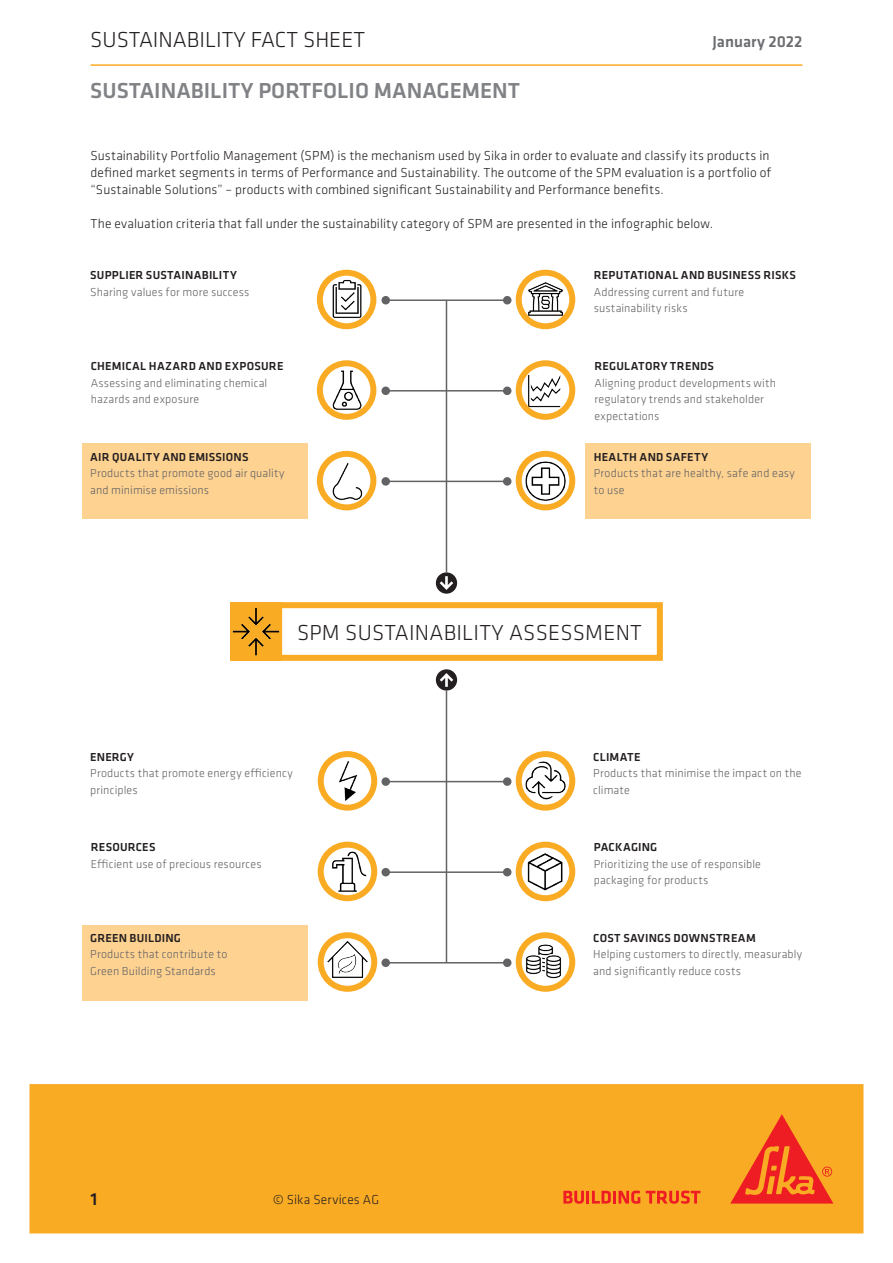
<style>
.page{position:relative;width:893px;height:1263px;background:#fff}
.page>*{position:absolute;margin:0;border:0;box-sizing:border-box;transform-origin:0 0}
.t1{font:300 22.5px "Klavika";letter-spacing:.005em;color:#231f20}
.t2{font:500 22.5px "Klavika";color:#808285}
.t3{font:500 18px "Klavika";color:#231f20}
.t4{font:500 16.5px "Klavika";color:#6c6d70}
.t5{font:300 13.5px/17px "Klavika";letter-spacing:.01em;color:#231f20}
.t6{font:300 12px/16.5px "Klavika";letter-spacing:.01em;color:#636366}
.t7{font:500 12px "Klavika";letter-spacing:.02em;color:#231f20}
</style>
<div class="page">
<div style="left:585px;top:443px;width:226px;height:76px;background:#fed291"></div>
<div style="left:82px;top:925px;width:226px;height:75px;background:#fed291"></div>
<div style="left:82px;top:443px;width:226px;height:76px;background:#fed291"></div>
<div style="left:30px;top:1084px;width:833px;height:149px;background:#faab24;border:1px solid #faab24"></div>
<svg style="left:563px;top:1190px;width:77px;height:14px"></svg>
<svg style="left:646px;top:1190px;width:54px;height:14px"></svg>
<svg style="left:730px;top:1114px;width:103px;height:89px"></svg>
<hr style="left:91px;top:64px;width:711px;height:2px;background:#faab24">
<div style="left:381px;top:477px;width:9px;height:9px;background:#636366;border-radius:50%"></div>
<div style="left:503px;top:477px;width:8px;height:9px;background:#636366;border-radius:50%"></div>
<div style="left:381px;top:296px;width:9px;height:8px;background:#636366;border-radius:50%"></div>
<img style="left:524px;top:759px;width:43px;height:43px">
<div style="left:516px;top:751px;width:59px;height:60px;border:6px solid #faab24;border-radius:50%"></div>
<img style="left:524px;top:941px;width:39px;height:39px">
<div style="left:516px;top:932px;width:59px;height:60px;border:6px solid #faab24;border-radius:50%"></div>
<img style="left:325px;top:368px;width:43px;height:44px">
<div style="left:317px;top:360px;width:59px;height:60px;border:6px solid #faab24;border-radius:50%"></div>
<img style="left:326px;top:460px;width:41px;height:41px">
<div style="left:317px;top:451px;width:59px;height:59px;border:6px solid #faab24;border-radius:50%"></div>
<img style="left:526px;top:280px;width:39px;height:39px">
<div style="left:516px;top:270px;width:59px;height:59px;border:6px solid #faab24;border-radius:50%"></div>
<img style="left:326px;top:279px;width:41px;height:41px">
<div style="left:317px;top:270px;width:59px;height:59px;border:6px solid #faab24;border-radius:50%"></div>
<img style="left:524px;top:459px;width:43px;height:43px">
<div style="left:516px;top:451px;width:59px;height:59px;border:6px solid #faab24;border-radius:50%"></div>
<img style="left:326px;top:759px;width:43px;height:43px">
<div style="left:318px;top:751px;width:59px;height:60px;border:6px solid #faab24;border-radius:50%"></div>
<img style="left:526px;top:370px;width:39px;height:39px">
<div style="left:516px;top:360px;width:59px;height:60px;border:6px solid #faab24;border-radius:50%"></div>
<svg style="left:282px;top:602px;width:381px;height:59px"></svg>
<div style="left:231px;top:602px;width:51px;height:59px;background:#faab24"></div>
<img style="left:232px;top:607px;width:48px;height:49px">
<svg style="left:436px;top:669px;width:21px;height:22px"></svg>
<svg style="left:440px;top:673px;width:13px;height:14px"></svg>
<img style="left:326px;top:850px;width:43px;height:43px">
<div style="left:318px;top:842px;width:59px;height:59px;border:6px solid #faab24;border-radius:50%"></div>
<img style="left:327px;top:938px;width:41px;height:41px">
<div style="left:318px;top:932px;width:59px;height:60px;border:6px solid #faab24;border-radius:50%"></div>
<svg style="left:333px;top:942px;width:29px;height:34px"></svg>
<img style="left:336px;top:953px;width:22px;height:21px">
<img style="left:522px;top:845px;width:48px;height:46px">
<div style="left:516px;top:842px;width:59px;height:59px;border:6px solid #faab24;border-radius:50%"></div>
<svg style="left:436px;top:572px;width:21px;height:22px"></svg>
<svg style="left:440px;top:576px;width:13px;height:14px"></svg>
<div style="left:503px;top:296px;width:8px;height:8px;background:#636366;border-radius:50%"></div>
<div style="left:503px;top:387px;width:8px;height:8px;background:#636366;border-radius:50%"></div>
<div style="left:381px;top:387px;width:9px;height:8px;background:#636366;border-radius:50%"></div>
<hr style="left:386px;top:299px;width:121px;height:2px;background:#636366">
<hr style="left:446px;top:300px;width:1px;height:272px;background:#636366">
<hr style="left:386px;top:390px;width:121px;height:2px;background:#636366">
<hr style="left:386px;top:481px;width:121px;height:1px;background:#636366">
<div style="left:503px;top:777px;width:8px;height:9px;background:#636366;border-radius:50%"></div>
<div style="left:381px;top:777px;width:9px;height:9px;background:#636366;border-radius:50%"></div>
<div style="left:503px;top:958px;width:8px;height:9px;background:#636366;border-radius:50%"></div>
<div style="left:381px;top:958px;width:9px;height:9px;background:#636366;border-radius:50%"></div>
<div style="left:381px;top:868px;width:9px;height:8px;background:#636366;border-radius:50%"></div>
<div style="left:503px;top:868px;width:8px;height:8px;background:#636366;border-radius:50%"></div>
<hr style="left:386px;top:962px;width:121px;height:1px;background:#636366">
<hr style="left:446px;top:691px;width:1px;height:272px;background:#636366">
<hr style="left:386px;top:871px;width:121px;height:2px;background:#636366">
<hr style="left:386px;top:781px;width:121px;height:1px;background:#636366">
<h1 class="t1" style="left:90px;top:26px;width:276px">SUSTAINABILITY FACT SHEET</h1>
<h3 class="t4" style="left:712px;top:30px;width:91px">January 2022</h3>
<h1 class="t2" style="left:90px;top:76px;width:431px">SUSTAINABILITY PORTFOLIO MANAGEMENT</h1>
<p class="t5" style="left:91px;top:147px;width:682px">Sustainability Portfolio Management (SPM) is the mechanism used by Sika in order to evaluate and classify its products in defined market segments in terms of Performance and Sustainability. The outcome of the SPM evaluation is a portfolio of “Sustainable Solutions” – products with combined significant Sustainability and Performance benefits.</p>
<p class="t5" style="left:91px;top:215px;width:624px">The evaluation criteria that fall under the sustainability category of SPM are presented in the infographic below.</p>
<p class="t7" style="left:90px;top:267px;width:148px">SUPPLIER SUSTAINABILITY</p>
<p class="t6" style="left:90px;top:284px;width:161px">Sharing values for more success</p>
<p class="t7" style="left:91px;top:358px;width:194px">CHEMICAL HAZARD AND EXPOSURE</p>
<p class="t6" style="left:91px;top:374px;width:178px">Assessing and eliminating chemical hazards and exposure</p>
<p class="t7" style="left:90px;top:448px;width:160px">AIR QUALITY AND EMISSIONS</p>
<p class="t6" style="left:90px;top:465px;width:196px">Products that promote good air quality and minimise emissions</p>
<p class="t7" style="left:594px;top:267px;width:204px">REPUTATIONAL AND BUSINESS RISKS</p>
<p class="t6" style="left:594px;top:284px;width:152px">Addressing current and future sustainability risks</p>
<p class="t7" style="left:594px;top:358px;width:121px">REGULATORY TRENDS</p>
<p class="t6" style="left:594px;top:374px;width:183px">Aligning product developments with regulatory trends and stakeholder expectations</p>
<p class="t7" style="left:594px;top:448px;width:116px">HEALTH AND SAFETY</p>
<p class="t6" style="left:594px;top:465px;width:203px">Products that are healthy, safe and easy to use</p>
<h1 class="t1" style="left:297px;top:619px;width:346px">SPM SUSTAINABILITY ASSESSMENT</h1>
<p class="t7" style="left:90px;top:749px;width:45px">ENERGY</p>
<p class="t6" style="left:90px;top:765px;width:204px">Products that promote energy efficiency principles</p>
<p class="t7" style="left:91px;top:839px;width:66px">RESOURCES</p>
<p class="t6" style="left:91px;top:855px;width:172px">Efficient use of precious resources</p>
<p class="t7" style="left:90px;top:930px;width:92px">GREEN BUILDING</p>
<p class="t6" style="left:90px;top:946px;width:139px">Products that contribute to<br>Green Building Standards</p>
<h2 class="t3" style="left:91px;top:1187px;width:8px">1</h2>
<p class="t5" style="left:273px;top:1191px;width:108px">© Sika Services AG</p>
<p class="t7" style="left:593px;top:749px;width:49px">CLIMATE</p>
<p class="t6" style="left:593px;top:765px;width:210px">Products that minimise the impact on the climate</p>
<p class="t7" style="left:594px;top:839px;width:65px">PACKAGING</p>
<p class="t6" style="left:594px;top:855px;width:169px">Prioritizing the use of responsible packaging for products</p>
<p class="t7" style="left:593px;top:930px;width:164px">COST SAVINGS DOWNSTREAM</p>
<p class="t6" style="left:593px;top:946px;width:210px">Helping customers to directly, measurably and significantly reduce costs</p>
</div>
